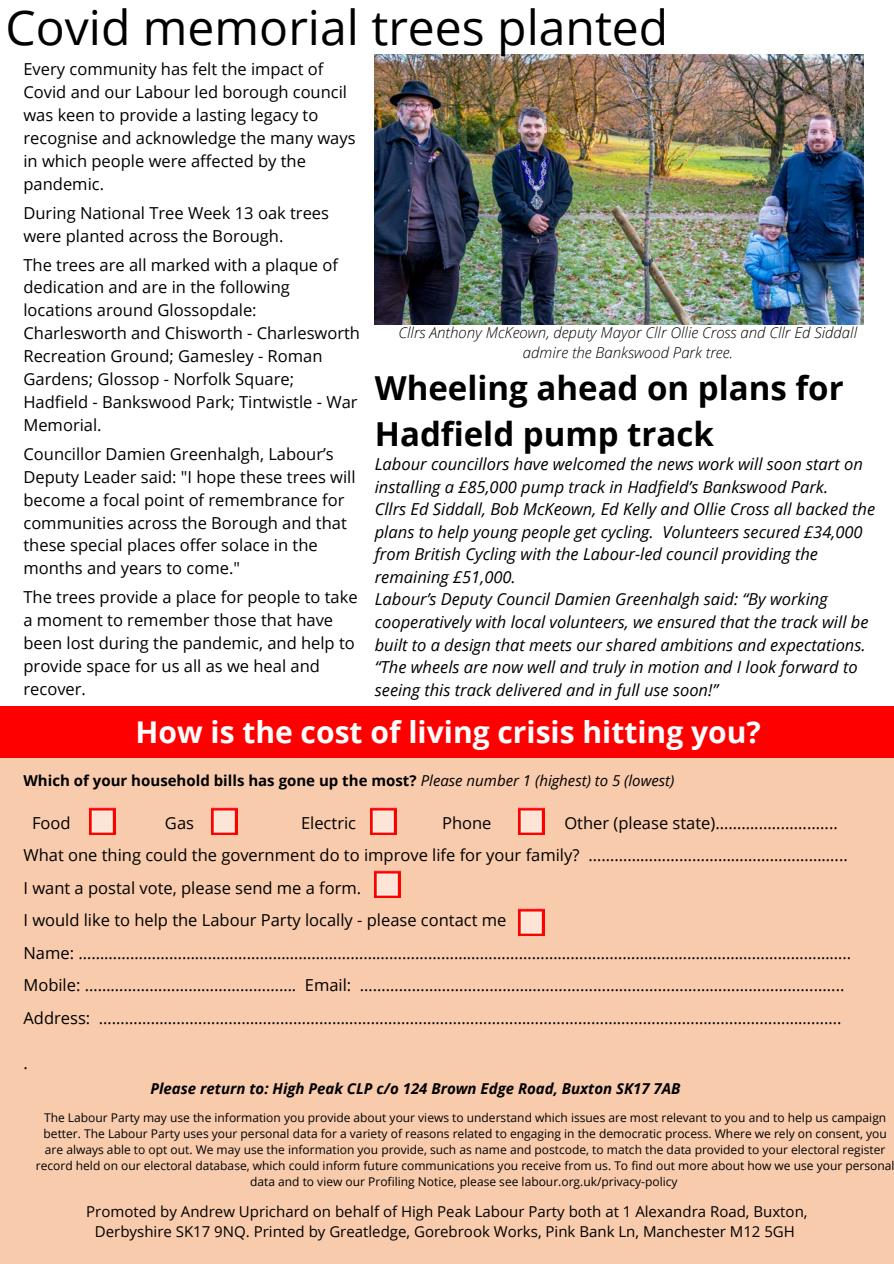
<style>
.page{position:relative;width:894px;height:1264px;background:#fff}
.page>*{position:absolute;margin:0;border:0;box-sizing:border-box;transform-origin:0 0}
.t1{font:48px "Open Sans";color:#000}
.t2{font:700 33px/46.2px "Open Sans";color:#000}
.t3{font:700 30px "Open Sans";color:#fff}
.t4{font:16.5px/23px "Open Sans";color:#000}
.t5{font:italic 16.5px/22.5px "Open Sans";color:#000}
.t6{font:15px/20.2px "Open Sans";color:#000;text-align:center}
.t7{font:italic 300 15px/20.2px "Open Sans";color:#000;text-align:center}
.t8{font:700 15px "Open Sans";color:#000}
.t9{font:italic 700 15px "Open Sans";color:#000}
.t10{font:12px/16px "Open Sans";color:#000;text-align:center}
.s1{font-weight:400;font-style:italic}
</style>
<div class="page">
<img style="left:0;top:706px;width:893px;height:557px">
<img style="left:374px;top:55px;width:489px;height:269px">
<img style="left:518px;top:908px;width:26px;height:27px">
<img style="left:211px;top:807px;width:26px;height:27px">
<img style="left:89px;top:807px;width:26px;height:27px">
<img style="left:518px;top:807px;width:26px;height:27px">
<img style="left:371px;top:807px;width:26px;height:27px">
<img style="left:374px;top:870px;width:26px;height:27px">
<p class="t1" style="left:6px;top:-6px;width:664px">Covid memorial trees planted</p>
<p class="t4" style="left:23px;top:57px;width:333px">Every community has felt the impact of Covid and our Labour led borough council was keen to provide a lasting legacy to recognise and acknowledge the many ways in which people were affected by the pandemic.</p>
<p class="t4" style="left:23px;top:201px;width:307px">During National Tree Week 13 oak trees were planted across the Borough.</p>
<p class="t4" style="left:23px;top:253px;width:338px">The trees are all marked with a plaque of dedication and are in the following locations around Glossopdale:<br>Charlesworth and Chisworth - Charlesworth Recreation Ground; Gamesley - Roman Gardens; Glossop - Norfolk Square; Hadfield - Bankswood Park; Tintwistle - War Memorial.</p>
<p class="t4" style="left:23px;top:442px;width:333px">Councillor Damien Greenhalgh, Labour’s Deputy Leader said: "I hope these trees will become a focal point of remembrance for communities across the Borough and that these special places offer solace in the months and years to come."</p>
<p class="t4" style="left:23px;top:585px;width:335px">The trees provide a place for people to take a moment to remember those that have been lost during the pandemic, and help to provide space for us all as we heal and recover.</p>
<p class="t7" style="left:398px;top:322px;width:460px">Cllrs Anthony McKeown, deputy Mayor Cllr Ollie Cross and Cllr Ed Siddall admire the Bankswood Park tree.</p>
<p class="t2" style="left:374px;top:364px;width:470px">Wheeling ahead on plans for<br>Hadfield pump track</p>
<p class="t5" style="left:374px;top:452px;width:489px">Labour councillors have welcomed the news work will soon start on installing a £85,000 pump track in Hadfield’s Bankswood Park.</p>
<p class="t5" style="left:374px;top:497px;width:502px">Cllrs Ed Siddall, Bob McKeown, Ed Kelly and Ollie Cross all backed the plans to help young people get cycling. Volunteers secured £34,000 from British Cycling with the Labour-led council providing the remaining £51,000.</p>
<p class="t5" style="left:374px;top:588px;width:495px">Labour’s Deputy Council Damien Greenhalgh said: “By working cooperatively with local volunteers, we ensured that the track will be built to a design that meets our shared ambitions and expectations.</p>
<p class="t5" style="left:374px;top:655px;width:484px">“The wheels are now well and truly in motion and I look forward to seeing this track delivered and in full use soon!”</p>
<p class="t3" style="left:135px;top:710px;width:626px">How is the cost of living crisis hitting you?</p>
<p class="t8" style="left:23px;top:770px;width:652px">Which of your household bills has gone up the most? <span class="s1">Please number 1 (highest) to 5 (lowest)</span></p>
<p class="t4" style="left:32px;top:810px;width:40px">Food</p>
<p class="t4" style="left:165px;top:810px;width:31px">Gas</p>
<p class="t4" style="left:301px;top:810px;width:57px">Electric</p>
<p class="t4" style="left:442px;top:810px;width:51px">Phone</p>
<p class="t4" style="left:564px;top:810px;width:275px">Other (please state)………...................</p>
<p class="t4" style="left:23px;top:843px;width:825px">What one thing could the government do to improve life for your family? …………………………………………………...</p>
<p class="t4" style="left:23px;top:876px;width:339px">I want a postal vote, please send me a form.</p>
<p class="t4" style="left:23px;top:908px;width:484px">I would like to help the Labour Party locally - please contact me</p>
<p class="t4" style="left:23px;top:941px;width:829px">Name: ……………………………………………………………………………………………………………………………………………………………..</p>
<p class="t4" style="left:23px;top:973px;width:822px">Mobile: …………………………………………. Email: ……………………………………………………………………………………….............</p>
<p class="t4" style="left:23px;top:1006px;width:819px">Address: ……………………………………………………………………………………………………………………………………………………….</p>
<p class="t4" style="left:23px;top:1051px;width:6px">.</p>
<p class="t9" style="left:150px;top:1078px;width:531px">Please return to: High Peak CLP c/o 124 Brown Edge Road, Buxton SK17 7AB</p>
<p class="t10" style="left:36px;top:1109px;width:859px">The Labour Party may use the information you provide about your views to understand which issues are most relevant to you and to help us campaign better. The Labour Party uses your personal data for a variety of reasons related to engaging in the democratic process. Where we rely on consent, you are always able to opt out. We may use the information you provide, such as name and postcode, to match the data provided to your electoral register record held on our electoral database, which could inform future communications you receive from us. To find out more about how we use your personal data and to view our Profiling Notice, please see labour.org.uk/privacy-policy</p>
<p class="t6" style="left:86px;top:1201px;width:722px">Promoted by Andrew Uprichard on behalf of High Peak Labour Party both at 1 Alexandra Road, Buxton,<br>Derbyshire SK17 9NQ. Printed by Greatledge, Gorebrook Works, Pink Bank Ln, Manchester M12 5GH</p>
</div>
